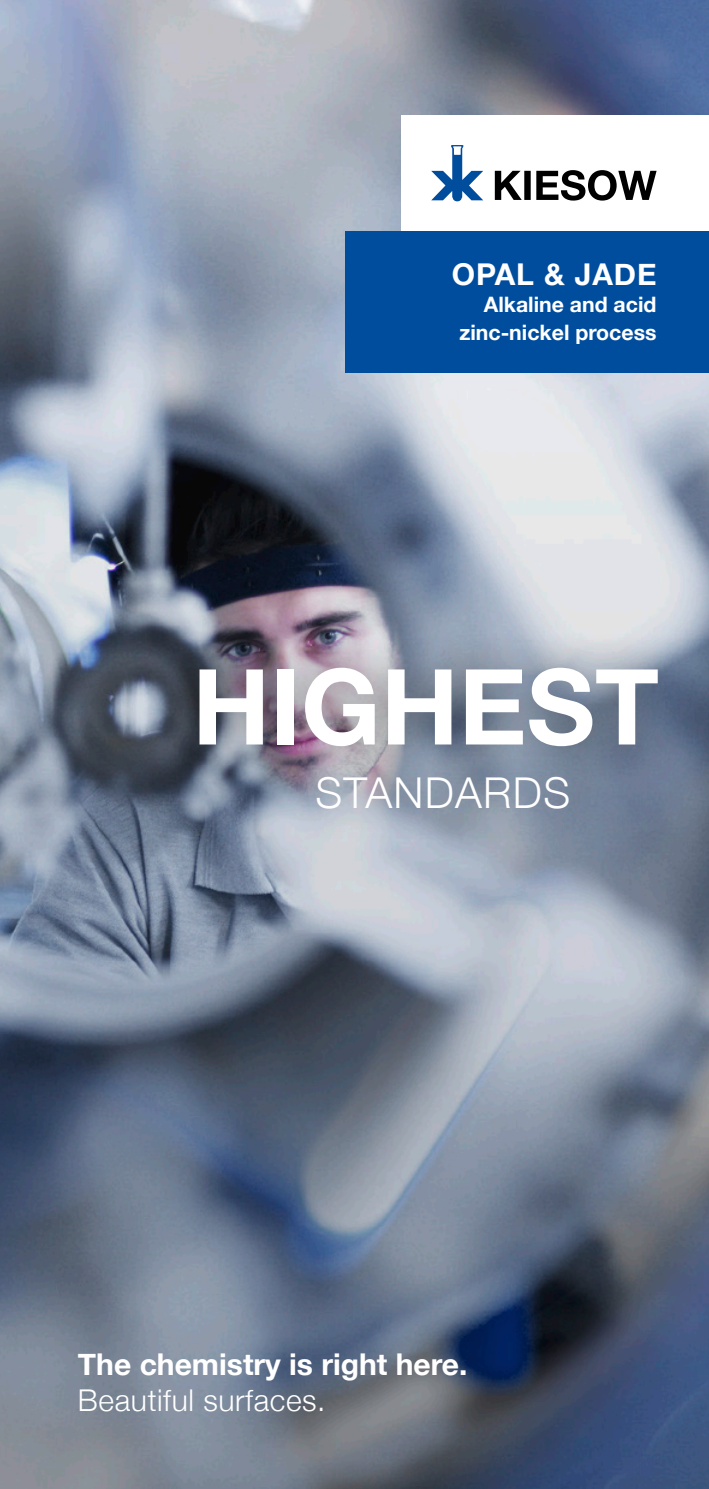
<style>
.page{position:relative;width:709px;height:1489px;background:#fff}
.page>*{position:absolute;margin:0;border:0;box-sizing:border-box;transform-origin:0 0}
.t1{font:700 105px "Helvetica Neue";color:#fff}
.t2{font:300 42.5px "Helvetica Neue";letter-spacing:.03em;color:#fff}
.t3{font:700 30px "Helvetica Neue";color:#fff}
.t4{font:300 30px "Helvetica Neue";letter-spacing:.02em;color:#fff}
.t5{font:700 30px "Helvetica Neue";letter-spacing:.03em;color:#fff}
.t6{font:700 21.25px/27.5px "Helvetica Neue";color:#fff;text-align:right}
</style>
<div class="page">
<img style="left:0;top:0;width:709px;height:1488px">
<div style="left:280px;top:738px;width:325px;height:108px;background:#000;opacity:.4"></div>
<div style="left:160px;top:628px;width:535px;height:156px;background:#000;opacity:.4"></div>
<div style="left:345px;top:231px;width:364px;height:141px;background:#004d9d"></div>
<div style="left:402px;top:116px;width:307px;height:115px;background:#fff"></div>
<svg style="left:495px;top:170px;width:161px;height:30px"></svg>
<svg style="left:431px;top:145px;width:52px;height:56px"></svg>
<h3 class="t5" style="left:452px;top:250px;width:206px">OPAL &amp; JADE</h3>
<p class="t6" style="left:459px;top:291px;width:199px">Alkaline and acid zinc-nickel process</p>
<h1 class="t1" style="left:192px;top:624px;width:468px">HIGHEST</h1>
<h2 class="t2" style="left:315px;top:758px;width:256px">STANDARDS</h2>
<h3 class="t3" style="left:78px;top:1340px;width:391px">The chemistry is right here.</h3>
<h3 class="t4" style="left:78px;top:1375px;width:249px">Beautiful surfaces.</h3>
</div>
